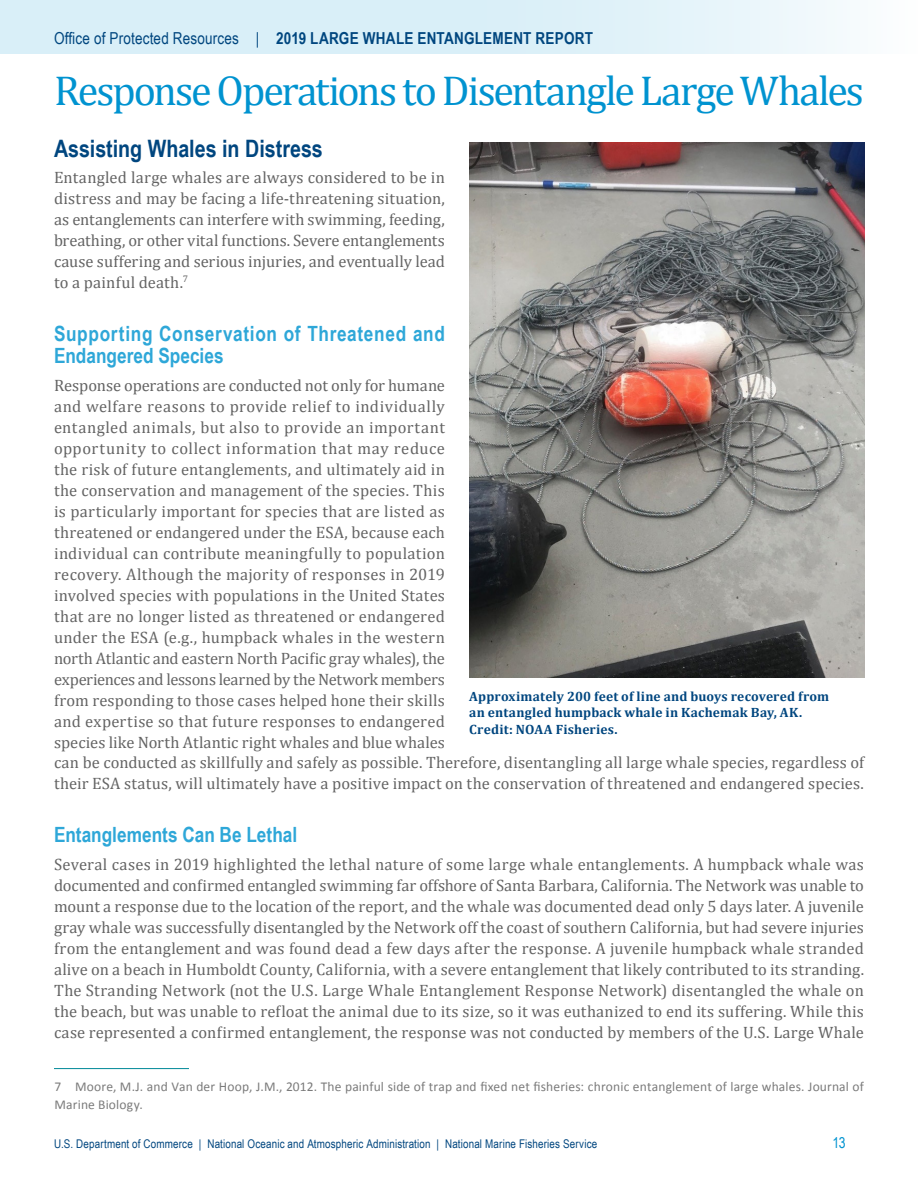
<style>
.page{position:relative;width:918px;height:1188px;background:#fff}
.page>*{position:absolute;margin:0;border:0;box-sizing:border-box;transform-origin:0 0}
.Heading_1__Serif_28{font:42px "Cambria";letter-spacing:-.045em;color:#0093d0}
.Heading_2__Sans_16_1{font:700 24px "Arial Narrow";color:#00467f}
.Heading_3__Sans_14_1{font:700 21px/22.5px "Arial Narrow";letter-spacing:.03em;color:#2ea7d8}
.Heading_3__Sans_14_1-2{font:700 21px "Arial Narrow";letter-spacing:.01em;color:#2ea7d8}
.BODY__Text_Serif_11{font:16.5px/21px "Cambria";letter-spacing:.005em;color:#646464;text-align:justify}
.t1{font:700 16.5px "Arial Narrow";letter-spacing:.015em;color:#00467f}
.t2{font:15px "Arial Narrow";color:#0093d0}
.FOOTNOTE__Sans_9_12{font:13.5px/18px "Calibri";letter-spacing:.01em;color:#7b7b7b}
.CAPTION__9_11{font:700 13.5px/16.5px "Cambria";letter-spacing:.015em;color:#00467f}
.t3{font:12px "Arial Narrow";letter-spacing:.01em;color:#00467f}
.s1{font-weight:400}
</style>
<div class="page">
<div style="left:0;top:0;width:918px;height:54px;background:linear-gradient(to right,#d1ecf7,#eff8fc)"></div>
<hr style="left:0;top:0;width:1px;height:54px;background:#d9eff8">
<img style="left:469px;top:143px;width:395px;height:534px">
<hr style="left:54px;top:1068px;width:135px;height:1px;background:#008998">
<p class="t1" style="left:54px;top:26px;width:541px"><span class="s1">Office of Protected Resources |</span> 2019 LARGE WHALE ENTANGLEMENT REPORT</p>
<h1 class="Heading_1__Serif_28" style="left:54px;top:66px;width:811px">Response Operations to Disentangle Large Whales</h1>
<h2 class="Heading_2__Sans_16_1" style="left:54px;top:130px;width:270px">Assisting Whales in Distress</h2>
<p class="BODY__Text_Serif_11" style="left:54px;top:166px;width:392px">Entangled large whales are always considered to be in distress and may be facing a life-threatening situation, as entanglements can interfere with swimming, feeding, breathing, or other vital functions. Severe entanglements cause suffering and serious injuries, and eventually lead to a painful death.<sup>7</sup></p>
<h3 class="Heading_3__Sans_14_1" style="left:54px;top:321px;width:392px">Supporting Conservation of Threatened and<br>Endangered Species</h3>
<p class="BODY__Text_Serif_11" style="left:54px;top:375px;width:393px">Response operations are conducted not only for humane and welfare reasons to provide relief to individually entangled animals, but also to provide an important opportunity to collect information that may reduce the risk of future entanglements, and ultimately aid in the conservation and management of the species. This is particularly important for species that are listed as threatened or endangered under the ESA, because each individual can contribute meaningfully to population recovery. Although the majority of responses in 2019 involved species with populations in the United States that are no longer listed as threatened or endangered under the ESA (e.g., humpback whales in the western north Atlantic and eastern North Pacific gray whales), the experiences and lessons learned by the Network members from responding to those cases helped hone their skills and expertise so that future responses to endangered species like North Atlantic right whales and blue whales</p>
<p class="CAPTION__9_11" style="left:469px;top:688px;width:362px">Approximately 200 feet of line and buoys recovered from an entangled humpback whale in Kachemak Bay, AK.<br>Credit: NOAA Fisheries.</p>
<p class="BODY__Text_Serif_11" style="left:54px;top:752px;width:812px">can be conducted as skillfully and safely as possible. Therefore, disentangling all large whale species, regardless of their ESA status, will ultimately have a positive impact on the conservation of threatened and endangered species.</p>
<h3 class="Heading_3__Sans_14_1-2" style="left:54px;top:819px;width:245px">Entanglements Can Be Lethal</h3>
<p class="BODY__Text_Serif_11" style="left:54px;top:854px;width:812px">Several cases in 2019 highlighted the lethal nature of some large whale entanglements. A humpback whale was documented and confirmed entangled swimming far offshore of Santa Barbara, California. The Network was unable to mount a response due to the location of the report, and the whale was documented dead only 5 days later. A juvenile gray whale was successfully disentangled by the Network off the coast of southern California, but had severe injuries from the entanglement and was found dead a few days after the response. A juvenile humpback whale stranded alive on a beach in Humboldt County, California, with a severe entanglement that likely contributed to its stranding.<br>The Stranding Network (not the U.S. Large Whale Entanglement Response Network) disentangled the whale on the beach, but was unable to refloat the animal due to its size, so it was euthanized to end its suffering. While this case represented a confirmed entanglement, the response was not conducted by members of the U.S. Large Whale</p>
<p class="FOOTNOTE__Sans_9_12" style="left:55px;top:1078px;width:811px">7 Moore, M.J. and Van der Hoop, J.M., 2012. The painful side of trap and fixed net fisheries: chronic entanglement of large whales. Journal of<br>Marine Biology.</p>
<p class="t3" style="left:54px;top:1134px;width:545px">U.S. Department of Commerce | National Oceanic and Atmospheric Administration | National Marine Fisheries Service</p>
<p class="t2" style="left:832px;top:1131px;width:15px">13</p>
</div>
